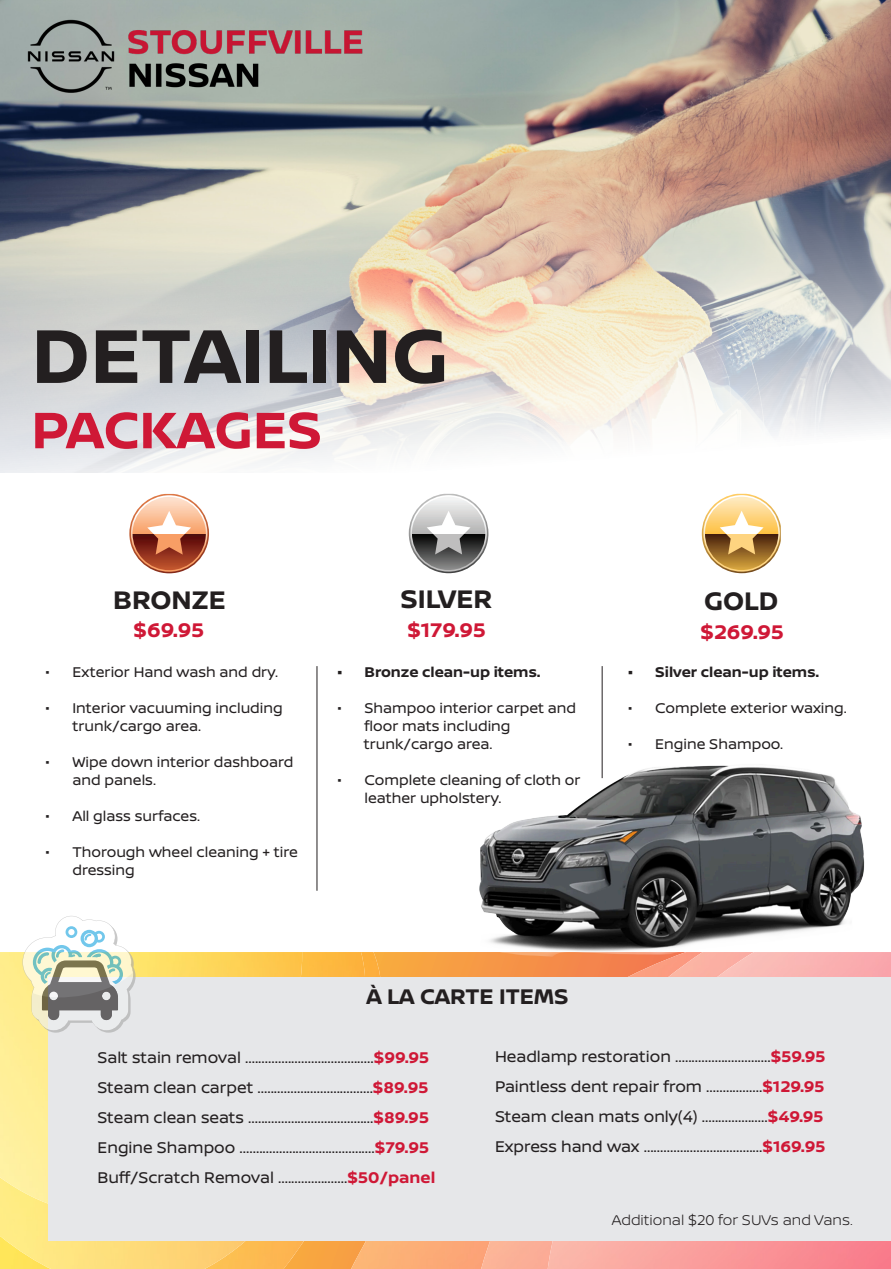
<style>
.page{position:relative;width:891px;height:1269px;background:#fff}
.page>*{position:absolute;margin:0;border:0;box-sizing:border-box;transform-origin:0 0}
.t1{font:700 80.85px "Nissan Brand";color:#231f20}
.t2{font:700 54.45px "Nissan Brand";color:#cf1836}
.t3{font:700 27px "Nissan Brand";color:#231f20}
.t4{font:700 22.5px "Nissan Brand";color:#231f20}
.t5{font:700 21px "Nissan Brand";color:#cf1836}
.t6{font:16.5px "Nissan Brand";color:#231f20}
.t7{font:15px/18px "Nissan Brand";color:#231f20}
.t8{font:700 15px "Nissan Brand";color:#231f20}
.t9{font:300 15px "Nissan Brand";color:#231f20}
.s1{font-weight:700;color:#cf1836}
</style>
<div class="page">
<img style="left:383px;top:952px;width:98px;height:317px">
<img style="left:481px;top:1240px;width:67px;height:29px">
<img style="left:0;top:952px;width:365px;height:317px">
<img style="left:0;top:952px;width:302px;height:263px">
<img style="left:0;top:0;width:891px;height:473px">
<img style="left:18px;top:11px;width:359px;height:90px">
<div style="left:48px;top:977px;width:843px;height:263px;background:#e6e7e9"></div>
<svg style="left:129px;top:494px;width:80px;height:79px"></svg>
<svg style="left:409px;top:494px;width:79px;height:79px"></svg>
<svg style="left:702px;top:494px;width:79px;height:79px"></svg>
<hr style="left:317px;top:666px;width:1px;height:225px;background:#231f20">
<hr style="left:602px;top:666px;width:1px;height:112px;background:#231f20">
<svg style="left:23px;top:916px;width:113px;height:117px"></svg>
<img style="left:469px;top:747px;width:422px;height:230px">
<p class="t1" style="left:31px;top:297px;width:419px">DETAILING</p>
<p class="t2" style="left:31px;top:391px;width:292px">PACKAGES</p>
<p class="t3" style="left:113px;top:581px;width:114px">BRONZE</p>
<p class="t5" style="left:134px;top:615px;width:72px">$69.95</p>
<p class="t7" style="left:45px;top:662px;width:234px">• Exterior Hand wash and dry.</p>
<p class="t7" style="left:72px;top:698px;width:212px;text-indent:-27px">• Interior vacuuming including trunk/cargo area.</p>
<p class="t7" style="left:72px;top:752px;width:222px;text-indent:-27px">• Wipe down interior dashboard and panels.</p>
<p class="t7" style="left:45px;top:806px;width:156px">• All glass surfaces.</p>
<p class="t7" style="left:72px;top:842px;width:227px;text-indent:-27px">• Thorough wheel cleaning + tire dressing</p>
<p class="t3" style="left:400px;top:579px;width:93px">SILVER</p>
<p class="t5" style="left:407px;top:615px;width:80px">$179.95</p>
<p class="t8" style="left:338px;top:662px;width:205px">• Bronze clean-up items.</p>
<p class="t7" style="left:364px;top:699px;width:213px;text-indent:-27px">• Shampoo interior carpet and floor mats including</p>
<p class="t7" style="left:364px;top:735px;width:130px">trunk/cargo area.</p>
<p class="t7" style="left:364px;top:771px;width:218px;text-indent:-27px">• Complete cleaning of cloth or leather upholstery.</p>
<p class="t4" style="left:366px;top:981px;width:204px">À LA CARTE ITEMS</p>
<p class="t3" style="left:704px;top:581px;width:76px">GOLD</p>
<p class="t5" style="left:701px;top:616px;width:85px">$269.95</p>
<p class="t8" style="left:628px;top:661px;width:193px">• Silver clean-up items.</p>
<p class="t7" style="left:628px;top:699px;width:220px">• Complete exterior waxing.</p>
<p class="t7" style="left:628px;top:735px;width:157px">• Engine Shampoo.</p>
<p class="t6" style="left:98px;top:1045px;width:333px">Salt stain removal .......................................<span class="s1">$99.95</span></p>
<p class="t6" style="left:98px;top:1075px;width:332px">Steam clean carpet ...................................<span class="s1">$89.95</span></p>
<p class="t6" style="left:98px;top:1105px;width:333px">Steam clean seats ......................................<span class="s1">$89.95</span></p>
<p class="t6" style="left:98px;top:1135px;width:333px">Engine Shampoo .........................................<span class="s1">$79.95</span></p>
<p class="t6" style="left:98px;top:1165px;width:339px">Buff/Scratch Removal .....................<span class="s1">$50/panel</span></p>
<p class="t6" style="left:495px;top:1044px;width:332px">Headlamp restoration .............................<span class="s1">$59.95</span></p>
<p class="t6" style="left:495px;top:1074px;width:331px">Paintless dent repair from .................<span class="s1">$129.95</span></p>
<p class="t6" style="left:495px;top:1104px;width:330px">Steam clean mats only(4) ....................<span class="s1">$49.95</span></p>
<p class="t6" style="left:495px;top:1134px;width:332px">Express hand wax ....................................<span class="s1">$169.95</span></p>
<p class="t9" style="left:612px;top:1209px;width:242px">Additional $20 for SUVs and Vans.</p>
</div>
